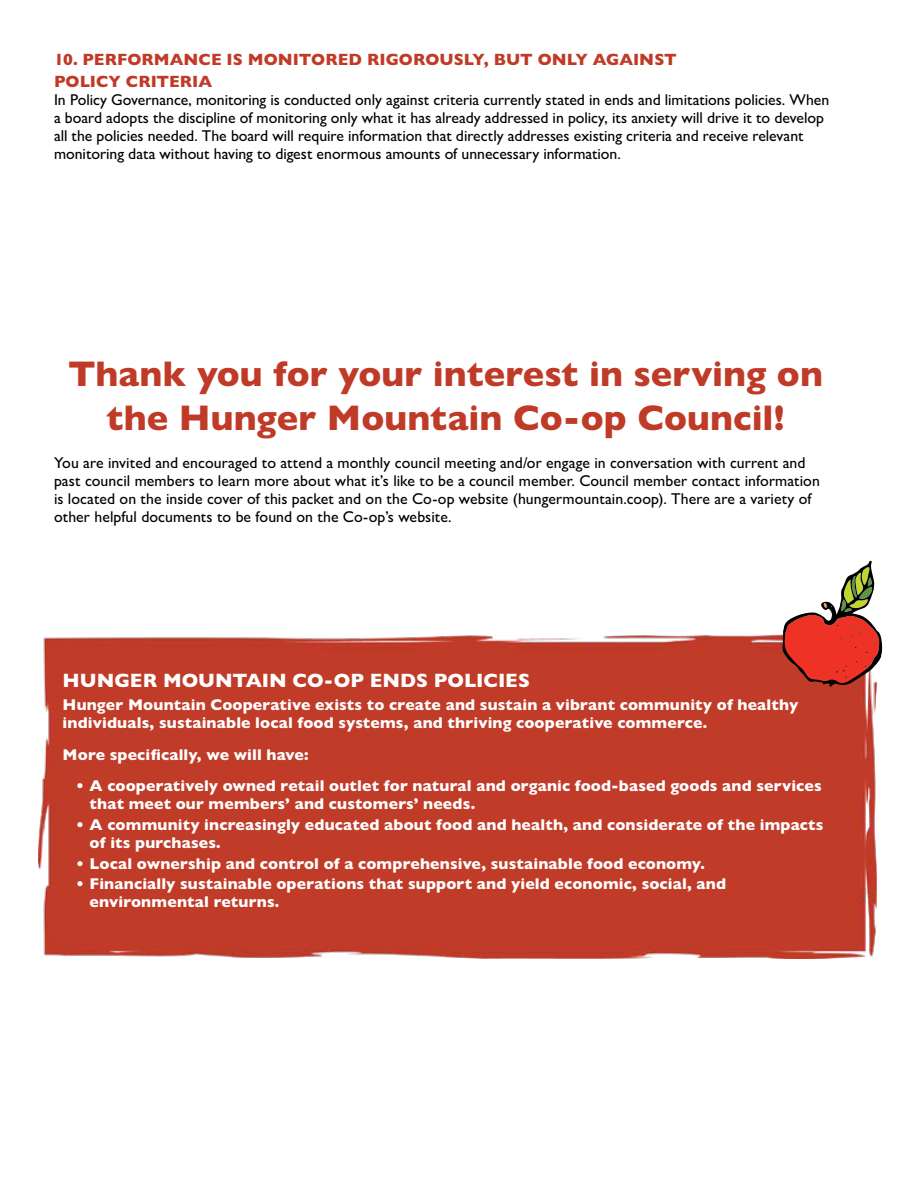
<style>
.page{position:relative;width:918px;height:1188px;background:#fff}
.page>*{position:absolute;margin:0;border:0;box-sizing:border-box;transform-origin:0 0}
.t1{font:800 36px/43.5px "Gill Sans MT Std";color:#c03b27;text-align:center}
.t2{font:800 19.5px "Gill Sans MT Std";color:#fff}
.t3{font:800 16.5px/21.6px "Gill Sans MT Std";color:#c03b27}
.t4{font:800 15.75px/18px "Gill Sans MT Std";letter-spacing:.01em;color:#fff}
.t5{font:500 15.75px/18px "Gill Sans MT Std";color:#000}
.t6{font:500 15.75px/18px "Gill Sans MT Std";letter-spacing:.005em;color:#000101}
</style>
<div class="page">
<div style="left:38px;top:634px;width:838px;height:325px;background:#c03b28"></div>
<svg style="left:782px;top:561px;width:101px;height:126px"></svg>
<p class="t3" style="left:54px;top:49px;width:624px">10. PERFORMANCE IS MONITORED RIGOROUSLY, BUT ONLY AGAINST<br>POLICY CRITERIA</p>
<p class="t5" style="left:54px;top:90px;width:777px">In Policy Governance, monitoring is conducted only against criteria currently stated in ends and limitations policies. When a board adopts the discipline of monitoring only what it has already addressed in policy, its anxiety will drive it to develop all the policies needed. The board will require information that directly addresses existing criteria and receive relevant monitoring data without having to digest enormous amounts of unnecessary information.</p>
<h1 class="t1" style="left:68px;top:352px;width:756px">Thank you for your interest in serving on the Hunger Mountain Co-op Council!</h1>
<p class="t6" style="left:54px;top:453px;width:767px">You are invited and encouraged to attend a monthly council meeting and/or engage in conversation with current and past council members to learn more about what it’s like to be a council member. Council member contact information is located on the inside cover of this packet and on the Co-op website (hungermountain.coop). There are a variety of other helpful documents to be found on the Co-op’s website.</p>
<p class="t2" style="left:63px;top:669px;width:469px">HUNGER MOUNTAIN CO-OP ENDS POLICIES</p>
<p class="t4" style="left:63px;top:696px;width:737px">Hunger Mountain Cooperative exists to create and sustain a vibrant community of healthy individuals, sustainable local food systems, and thriving cooperative commerce.</p>
<p class="t4" style="left:63px;top:745px;width:248px">More specifically, we will have:</p>
<p class="t4" style="left:90px;top:777px;width:734px;text-indent:-13px">• A cooperatively owned retail outlet for natural and organic food-based goods and services that meet our members’ and customers’ needs.</p>
<p class="t4" style="left:90px;top:815px;width:735px;text-indent:-13px">• A community increasingly educated about food and health, and considerate of the impacts of its purchases.</p>
<p class="t4" style="left:76px;top:854px;width:630px">• Local ownership and control of a comprehensive, sustainable food economy.</p>
<p class="t4" style="left:90px;top:875px;width:638px;text-indent:-13px">• Financially sustainable operations that support and yield economic, social, and environmental returns.</p>
</div>
